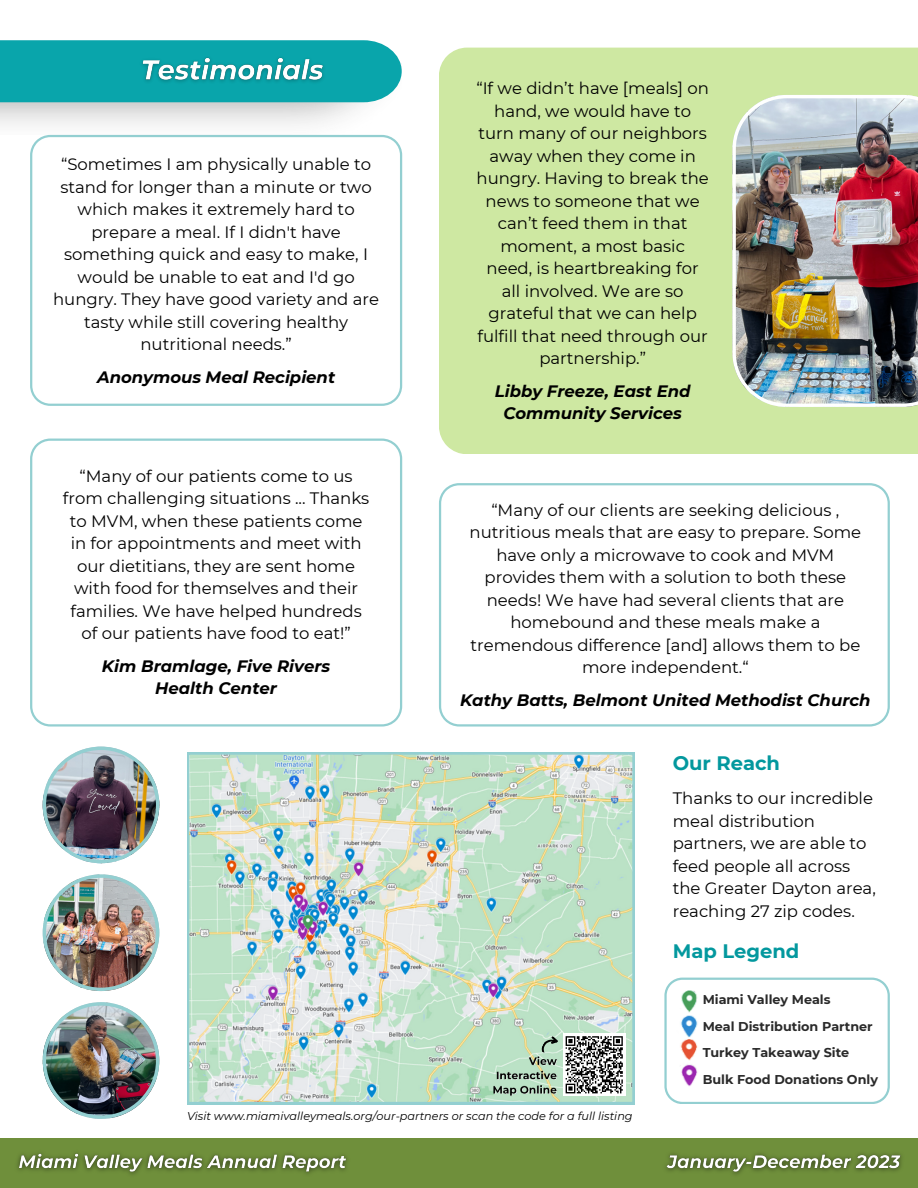
<style>
.page{position:relative;width:918px;height:1188px;background:#fff}
.page>*{position:absolute;margin:0;border:0;box-sizing:border-box;transform-origin:0 0}
.t1{font:700 19.5px "Montserrat";color:#03989e}
.t2{font:16.5px/22.5px "Montserrat";color:#000;text-align:center}
.t3{font:italic 700 16.5px/22.5px "Montserrat";color:#000;text-align:center}
.t4{font:700 12.75px/26.5px "Montserrat";color:#2a2a2a}
.t5{font:italic 11.25px "Montserrat";color:#000}
</style>
<div class="page">
<div style="left:0;top:1139px;width:918px;height:49px;background:#6f8f3b"></div>
<div style="left:0;top:40px;width:402px;height:62px;background:#09a5ab"></div>
<svg style="left:664px;top:978px;width:226px;height:126px"></svg>
<img style="left:676px;top:1014px;width:26px;height:24px">
<img style="left:678px;top:990px;width:22px;height:23px">
<img style="left:679px;top:1039px;width:20px;height:49px">
<svg style="left:187px;top:752px;width:448px;height:352px;background:#c5ddcc"></svg>
<div style="left:439px;top:48px;width:479px;height:406px;background:#cee8a2"></div>
<img style="left:732px;top:95px;width:186px;height:312px">
<svg style="left:439px;top:483px;width:451px;height:243px"></svg>
<svg style="left:30px;top:439px;width:372px;height:288px"></svg>
<svg style="left:30px;top:135px;width:372px;height:271px"></svg>
<img style="left:136px;top:53px;width:194px;height:35px">
<img style="left:43px;top:1002px;width:116px;height:117px">
<img style="left:43px;top:874px;width:116px;height:117px">
<img style="left:43px;top:747px;width:116px;height:116px">
<div style="left:563px;top:1033px;width:63px;height:63px;background:#fff"></div>
<img style="left:492px;top:1055px;width:67px;height:42px">
<svg style="left:540px;top:1034px;width:83px;height:60px"></svg>
<img style="left:17px;top:1153px;width:885px;height:22px">
<p class="t2" style="left:53px;top:153px;width:327px">“Sometimes I am physically unable to stand for longer than a minute or two which makes it extremely hard to prepare a meal. If I didn't have something quick and easy to make, I would be unable to eat and I'd go hungry. They have good variety and are tasty while still covering healthy nutritional needs.”</p>
<p class="t3" style="left:97px;top:365px;width:240px">Anonymous Meal Recipient</p>
<p class="t2" style="left:63px;top:465px;width:308px">“Many of our patients come to us from challenging situations ... Thanks to MVM, when these patients come in for appointments and meet with our dietitians, they are sent home with food for themselves and their families. We have helped hundreds of our patients have food to eat!”</p>
<p class="t3" style="left:102px;top:655px;width:230px">Kim Bramlage, Five Rivers<br>Health Center</p>
<p class="t2" style="left:476px;top:77px;width:234px">“If we didn’t have [meals] on hand, we would have to turn many of our neighbors away when they come in hungry. Having to break the news to someone that we can’t feed them in that moment, a most basic need, is heartbreaking for all involved. We are so grateful that we can help fulfill that need through our partnership.”</p>
<p class="t3" style="left:495px;top:379px;width:197px">Libby Freeze, East End<br>Community Services</p>
<p class="t2" style="left:470px;top:499px;width:393px">“Many of our clients are seeking delicious , nutritious meals that are easy to prepare. Some have only a microwave to cook and MVM provides them with a solution to both these needs! We have had several clients that are homebound and these meals make a tremendous difference [and] allows them to be more independent.“</p>
<p class="t3" style="left:460px;top:689px;width:412px">Kathy Batts, Belmont United Methodist Church</p>
<p class="t1" style="left:673px;top:752px;width:109px">Our Reach</p>
<p class="t2" style="left:673px;top:787px;width:205px;text-align:left">Thanks to our incredible meal distribution partners, we are able to feed people all across the Greater Dayton area, reaching 27 zip codes.</p>
<p class="t1" style="left:673px;top:940px;width:128px">Map Legend</p>
<p class="t4" style="left:703px;top:986px;width:177px">Miami Valley Meals<br>Meal Distribution Partner<br>Turkey Takeaway Site<br>Bulk Food Donations Only</p>
<p class="t5" style="left:187px;top:1110px;width:447px">Visit www.miamivalleymeals.org/our-partners or scan the code for a full listing</p>
</div>
